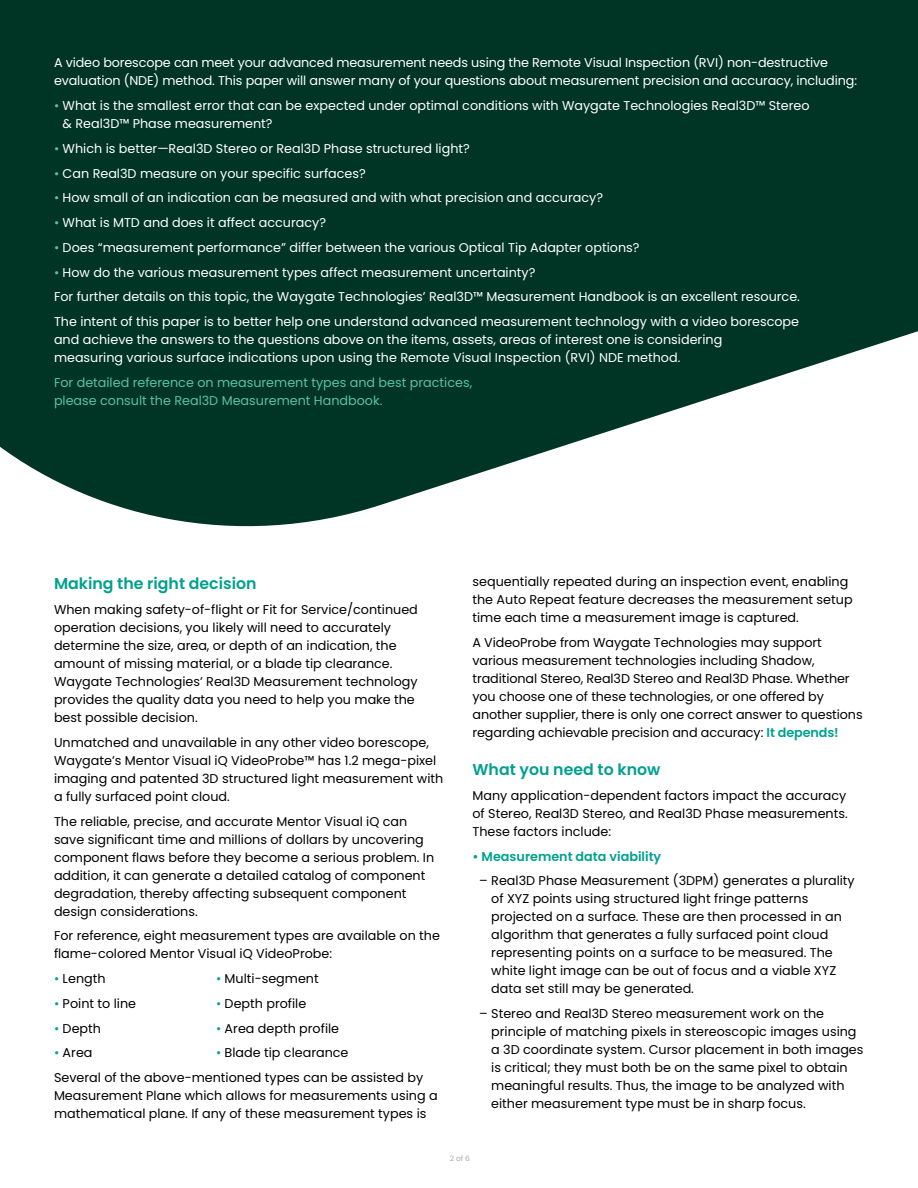
<style>
.page{position:relative;width:918px;height:1188px;background:#fff}
.page>*{position:absolute;margin:0;border:0;box-sizing:border-box;transform-origin:0 0}
.t1{font:600 15.75px "Poppins";color:#00a08e}
.t2{font:12.75px/18px "Poppins";color:#000}
.t3{font:12.75px/18px "Poppins";color:#fff}
.t4{font:12.75px/18px "Poppins";color:#5bc1a3}
.t5{font:600 12.75px "Poppins";color:#00a08e}
.t6{font:7.35px "Poppins";color:#a7a9ac}
.s1{color:#5bc1a3}
.s2{color:#00a08e}
.s3{font-weight:600;color:#00a08e}
</style>
<div class="page">
<svg style="left:0;top:0;width:918px;height:527px;fill:#003525"></svg>
<p class="t3" style="left:54px;top:54px;width:805px">A video borescope can meet your advanced measurement needs using the Remote Visual Inspection (RVI) non-destructive evaluation (NDE) method. This paper will answer many of your questions about measurement precision and accuracy, including:</p>
<p class="t3" style="left:63px;top:97px;width:748px;text-indent:-9px"><span class="s1">•</span> What is the smallest error that can be expected under optimal conditions with Waygate Technologies Real3D™ Stereo &amp; Real3D™ Phase measurement?</p>
<p class="t3" style="left:54px;top:139px;width:417px"><span class="s1">•</span> Which is better—Real3D Stereo or Real3D Phase structured light?</p>
<p class="t3" style="left:54px;top:164px;width:313px"><span class="s1">•</span> Can Real3D measure on your specific surfaces?</p>
<p class="t3" style="left:54px;top:189px;width:551px"><span class="s1">•</span> How small of an indication can be measured and with what precision and accuracy?</p>
<p class="t3" style="left:54px;top:214px;width:274px"><span class="s1">•</span> What is MTD and does it affect accuracy?</p>
<p class="t3" style="left:54px;top:238px;width:587px"><span class="s1">•</span> Does “measurement performance” differ between the various Optical Tip Adapter options?</p>
<p class="t3" style="left:54px;top:260px;width:747px;line-height:24.8px"><span class="s1">•</span> How do the various measurement types affect measurement uncertainty?<br>For further details on this topic, the Waygate Technologies’ Real3D™ Measurement Handbook is an excellent resource.<br>The intent of this paper is to better help one understand advanced measurement technology with a video borescope</p>
<p class="t3" style="left:54px;top:331px;width:670px">and achieve the answers to the questions above on the items, assets, areas of interest one is considering measuring various surface indications upon using the Remote Visual Inspection (RVI) NDE method.</p>
<p class="t4" style="left:54px;top:373px;width:420px">For detailed reference on measurement types and best practices, please consult the Real3D Measurement Handbook.</p>
<p class="t1" style="left:54px;top:575px;width:204px">Making the right decision</p>
<p class="t2" style="left:54px;top:601px;width:365px">When making safety-of-flight or Fit for Service/continued operation decisions, you likely will need to accurately determine the size, area, or depth of an indication, the amount of missing material, or a blade tip clearance.<br>Waygate Technologies’ Real3D Measurement technology provides the quality data you need to help you make the best possible decision.</p>
<p class="t2" style="left:54px;top:733px;width:391px">Unmatched and unavailable in any other video borescope, Waygate’s Mentor Visual iQ VideoProbe™ has 1.2 mega-pixel imaging and patented 3D structured light measurement with a fully surfaced point cloud.</p>
<p class="t2" style="left:54px;top:812px;width:382px">The reliable, precise, and accurate Mentor Visual iQ can save significant time and millions of dollars by uncovering component flaws before they become a serious problem. In addition, it can generate a detailed catalog of component degradation, thereby affecting subsequent component design considerations.</p>
<p class="t2" style="left:54px;top:927px;width:388px">For reference, eight measurement types are available on the flame-colored Mentor Visual iQ VideoProbe:</p>
<p class="t2" style="left:54px;top:970px;width:53px"><span class="s2">•</span> Length</p>
<p class="t2" style="left:216px;top:970px;width:104px"><span class="s2">•</span> Multi-segment</p>
<p class="t2" style="left:54px;top:994px;width:84px"><span class="s2">•</span> Point to line</p>
<p class="t2" style="left:216px;top:994px;width:92px"><span class="s2">•</span> Depth profile</p>
<p class="t2" style="left:54px;top:1019px;width:48px"><span class="s2">•</span> Depth</p>
<p class="t2" style="left:216px;top:1019px;width:125px"><span class="s2">•</span> Area depth profile</p>
<p class="t2" style="left:54px;top:1044px;width:40px"><span class="s2">•</span> Area</p>
<p class="t2" style="left:54px;top:1041px;width:371px;line-height:24.8px;text-indent:162px"><span class="s2">•</span> Blade tip clearance<br>Several of the above-mentioned types can be assisted by</p>
<p class="t2" style="left:54px;top:1087px;width:385px">Measurement Plane which allows for measurements using a mathematical plane. If any of these measurement types is</p>
<p class="t2" style="left:473px;top:573px;width:382px">sequentially repeated during an inspection event, enabling the Auto Repeat feature decreases the measurement setup time each time a measurement image is captured.</p>
<p class="t2" style="left:473px;top:634px;width:392px">A VideoProbe from Waygate Technologies may support various measurement technologies including Shadow, traditional Stereo, Real3D Stereo and Real3D Phase. Whether you choose one of these technologies, or one offered by another supplier, there is only one correct answer to questions regarding achievable precision and accuracy: <span class="s3">It depends!</span></p>
<p class="t1" style="left:472px;top:760px;width:189px">What you need to know</p>
<p class="t2" style="left:472px;top:786px;width:377px;text-align:justify">Many application-dependent factors impact the accuracy of Stereo, Real3D Stereo, and Real3D Phase measurements.<br>These factors include:</p>
<p class="t5" style="left:472px;top:849px;width:190px">• Measurement data viability</p>
<p class="t2" style="left:491px;top:872px;width:365px;text-indent:-12px">– Real3D Phase Measurement (3DPM) generates a plurality of XYZ points using structured light fringe patterns projected on a surface. These are then processed in an algorithm that generates a fully surfaced point cloud representing points on a surface to be measured. The white light image can be out of focus and a viable XYZ data set still may be generated.</p>
<p class="t2" style="left:491px;top:1005px;width:374px;text-indent:-12px">– Stereo and Real3D Stereo measurement work on the principle of matching pixels in stereoscopic images using a 3D coordinate system. Cursor placement in both images is critical; they must both be on the same pixel to obtain meaningful results. Thus, the image to be analyzed with either measurement type must be in sharp focus.</p>
<p class="t6" style="left:450px;top:1154px;width:22px">2 of 6</p>
</div>
